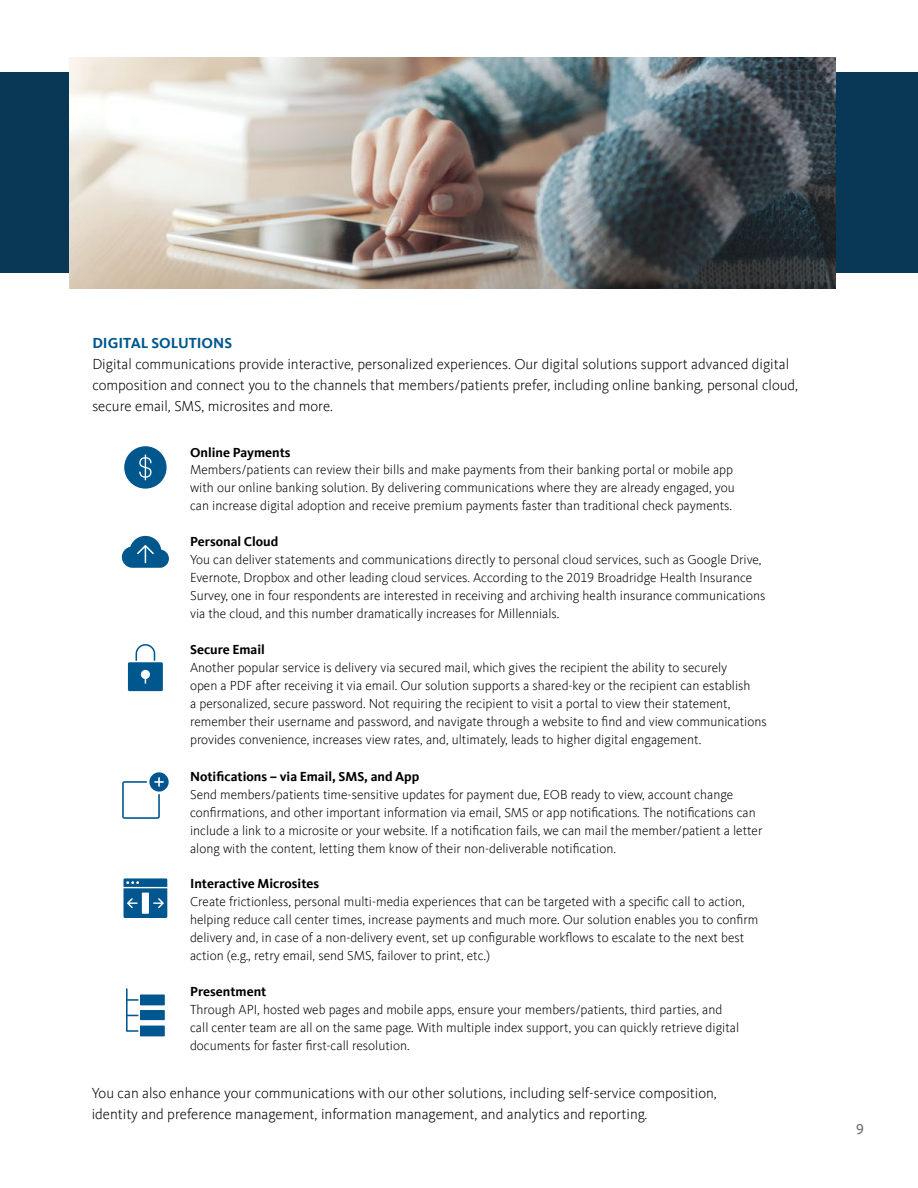
<style>
.page{position:relative;width:918px;height:1188px;background:#fff}
.page>*{position:absolute;margin:0;border:0;box-sizing:border-box;transform-origin:0 0}
.t1{font:300 15px/21px "Kievit Offc";color:#000}
.t2{font:700 15px "Kievit Offc";color:#00578e}
.t3{font:15px "Kievit Offc";color:#6d6e6e}
.t4{font:300 13.5px/18px "Kievit Offc";color:#000}
.t5{font:700 13.5px "Kievit Offc";color:#000}
</style>
<div class="page">
<div style="left:0;top:72px;width:917px;height:201px;background:#093756"></div>
<img style="left:69px;top:57px;width:767px;height:231px">
<svg style="left:124px;top:446px;width:43px;height:43px"></svg>
<svg style="left:122px;top:536px;width:47px;height:32px"></svg>
<svg style="left:128px;top:644px;width:35px;height:47px"></svg>
<svg style="left:122px;top:772px;width:47px;height:47px"></svg>
<svg style="left:124px;top:878px;width:43px;height:40px;background:#2d74a2"></svg>
<svg style="left:126px;top:988px;width:12px;height:44px"></svg>
<div style="left:140px;top:995px;width:25px;height:10px;background:#00578f"></div>
<div style="left:140px;top:1026px;width:25px;height:10px;background:#00578f"></div>
<div style="left:140px;top:1010px;width:25px;height:10px;background:#00578f"></div>
<p class="t2" style="left:92px;top:334px;width:141px">DIGITAL SOLUTIONS</p>
<p class="t1" style="left:92px;top:354px;width:707px">Digital communications provide interactive, personalized experiences. Our digital solutions support advanced digital composition and connect you to the channels that members/patients prefer, including online banking, personal cloud, secure email, SMS, microsites and more.</p>
<p class="t5" style="left:190px;top:444px;width:102px">Online Payments</p>
<p class="t4" style="left:190px;top:461px;width:546px;text-align:justify">Members/patients can review their bills and make payments from their banking portal or mobile app with our online banking solution. By delivering communications where they are already engaged, you can increase digital adoption and receive premium payments faster than traditional check payments.</p>
<p class="t5" style="left:190px;top:534px;width:90px">Personal Cloud</p>
<p class="t4" style="left:190px;top:551px;width:577px">You can deliver statements and communications directly to personal cloud services, such as Google Drive, Evernote, Dropbox and other leading cloud services. According to the 2019 Broadridge Health Insurance Survey, one in four respondents are interested in receiving and archiving health insurance communications via the cloud, and this number dramatically increases for Millennials.</p>
<p class="t5" style="left:190px;top:642px;width:76px">Secure Email</p>
<p class="t4" style="left:190px;top:659px;width:578px">Another popular service is delivery via secured mail, which gives the recipient the ability to securely<br>open a PDF after receiving it via email. Our solution supports a shared-key or the recipient can establish<br>a personalized, secure password. Not requiring the recipient to visit a portal to view their statement, remember their username and password, and navigate through a website to find and view communications provides convenience, increases view rates, and, ultimately, leads to higher digital engagement.</p>
<p class="t5" style="left:190px;top:769px;width:231px">Notifications – via Email, SMS, and App</p>
<p class="t4" style="left:190px;top:786px;width:574px">Send members/patients time-sensitive updates for payment due, EOB ready to view, account change confirmations, and other important information via email, SMS or app notifications. The notifications can include a link to a microsite or your website. If a notification fails, we can mail the member/patient a letter along with the content, letting them know of their non-deliverable notification.</p>
<p class="t5" style="left:190px;top:876px;width:131px">Interactive Microsites</p>
<p class="t4" style="left:190px;top:893px;width:570px">Create frictionless, personal multi-media experiences that can be targeted with a specific call to action, helping reduce call center times, increase payments and much more. Our solution enables you to confirm delivery and, in case of a non-delivery event, set up configurable workflows to escalate to the next best action (e.g., retry email, send SMS, failover to print, etc.)</p>
<p class="t5" style="left:190px;top:984px;width:78px">Presentment</p>
<p class="t4" style="left:190px;top:1001px;width:551px">Through API, hosted web pages and mobile apps, ensure your members/patients, third parties, and call center team are all on the same page. With multiple index support, you can quickly retrieve digital documents for faster first-call resolution.</p>
<p class="t1" style="left:92px;top:1083px;width:627px">You can also enhance your communications with our other solutions, including self-service composition, identity and preference management, information management, and analytics and reporting.</p>
<p class="t3" style="left:856px;top:1121px;width:10px">9</p>
</div>
